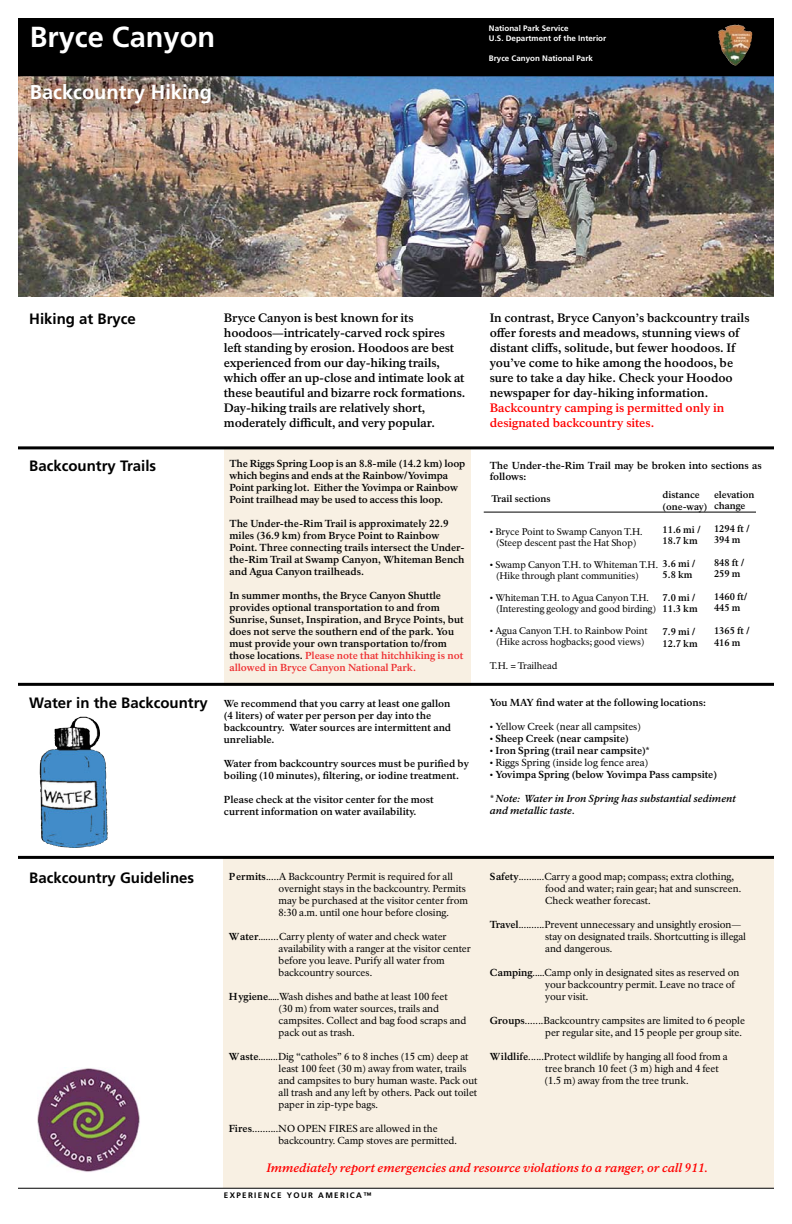
<style>
.page{position:relative;width:792px;height:1224px;background:#fff}
.page>*{position:absolute;margin:0;border:0;box-sizing:border-box;transform-origin:0 0}
.t1{font:700 29px "Frutiger LT Std";color:#fff}
.t2{font:700 20px "Frutiger LT Std";color:#fff}
.t3{font:700 15px "Frutiger LT Std";color:#000}
.t4{font:700 12px/15px "NPS Rawlinson OT";letter-spacing:-.01em;color:#000}
.t5{font:italic 700 12px "NPS Rawlinson OT";color:#f00}
.t6{font:700 12px/15px "NPS Rawlinson OT";color:#f00}
.t7{font:10px/12px "NPS Rawlinson OT";color:#000}
.t8{font:700 10px/12px "NPS Rawlinson OT";letter-spacing:-.005em;color:#000}
.t9{font:italic 700 10px/12px "NPS Rawlinson OT";color:#000}
.t10{font:9.5px/11px "NPS Rawlinson OT";color:#000;text-align:center}
.t11{font:700 9.5px/11.4px "NPS Rawlinson OT";color:#000}
.t12{font:700 8px/10px "Frutiger LT Std";color:#fff}
.t13{font:700 8px "Frutiger LT Std";letter-spacing:.17em;color:#000}
.s1{font-family:"Times New Roman"}
.s2{color:#ee2d2f}
.s3{font-family:"Times New Roman";font-size:9.5px}
.s4{font-family:"Times New Roman";font-weight:400;font-size:9.5px}
.s5{font-weight:700}
</style>
<div class="page">
<div style="left:224px;top:449px;width:246px;height:237px;background:#f8f0e3"></div>
<div style="left:224px;top:857px;width:550px;height:331px;background:#f8f0e3"></div>
<img style="left:18px;top:76px;width:756px;height:221px">
<div style="left:19px;top:18px;width:755px;height:58px;background:#000"></div>
<img style="left:731px;top:42px;width:20px;height:24px">
<hr style="left:18px;top:683px;width:756px;height:3px;background:#000">
<hr style="left:18px;top:446px;width:756px;height:3px;background:#000">
<hr style="left:484px;top:512px;width:272px;height:1px;background:#000">
<img style="left:39px;top:717px;width:69px;height:131px">
<hr style="left:18px;top:856px;width:756px;height:3px;background:#000">
<img style="left:37px;top:1068px;width:103px;height:104px">
<hr style="left:18px;top:1188px;width:756px;height:1px;background:#000">
<h1 class="t1" style="left:30px;top:25px;width:187px">Bryce Canyon</h1>
<h2 class="t2" style="left:30px;top:84px;width:184px">Backcountry Hiking</h2>
<p class="t12" style="left:489px;top:24px;width:119px">National Park Service<br>U.S. Department of the Interior</p>
<p class="t12" style="left:489px;top:54px;width:106px">Bryce Canyon National Park</p>
<h3 class="t3" style="left:29px;top:313px;width:108px">Hiking at Bryce</h3>
<p class="t4" style="left:224px;top:312px;width:243px">Bryce Canyon is best known for its hoodoos—intricately-carved rock spires left standing by erosion. Hoodoos are best experienced from our day-hiking trails, which offer an up-close and intimate look at these beautiful and bizarre rock formations.<br>Day-hiking trails are relatively short, moderately difficult, and very popular.</p>
<p class="t4" style="left:490px;top:312px;width:261px">In contrast, Bryce Canyon’s backcountry trails offer forests and meadows, stunning views of distant cliffs, solitude, but fewer hoodoos. If you’ve come to hike among the hoodoos, be sure to take a day hike. Check your Hoodoo newspaper for day-hiking information.</p>
<p class="t6" style="left:490px;top:402px;width:236px">Backcountry camping is permitted only in designated backcountry sites.</p>
<h3 class="t3" style="left:29px;top:460px;width:128px">Backcountry Trails</h3>
<p class="t8" style="left:490px;top:461px;width:274px;line-height:11px">The Under-the-Rim Trail may be broken into sections as follows:</p>
<p class="t11" style="left:492px;top:494px;width:61px">Trail sections</p>
<p class="t10" style="left:490px;top:527px;width:154px"><span class="s1">•</span> Bryce Point to Swamp Canyon T.H. (Steep descent past the Hat Shop)</p>
<p class="t10" style="left:496px;top:560px;width:164px;text-align:left;text-indent:-6px"><span class="s1">•</span> Swamp Canyon T.H. to Whiteman T.H. (Hike through plant communities)</p>
<p class="t10" style="left:496px;top:593px;width:162px;text-align:left;text-indent:-6px"><span class="s1">•</span> Whiteman T.H. to Agua Canyon T.H. (Interesting geology and good birding)</p>
<p class="t10" style="left:490px;top:626px;width:159px"><span class="s1">•</span> Agua Canyon T.H. to Rainbow Point (Hike across hogbacks; good views)</p>
<p class="t10" style="left:490px;top:661px;width:69px">T.H. = Trailhead</p>
<p class="t8" style="left:230px;top:459px;width:237px">The Riggs Spring Loop is an 8.8-mile (14.2 km) loop which begins and ends at the Rainbow/Yovimpa Point parking lot. Either the Yovimpa or Rainbow Point trailhead may be used to access this loop.</p>
<p class="t8" style="left:230px;top:519px;width:237px">The Under-the-Rim Trail is approximately 22.9 miles (36.9 km) from Bryce Point to Rainbow Point. Three connecting trails intersect the Under&shy;the-Rim Trail at Swamp Canyon, Whiteman Bench and Agua Canyon trailheads.</p>
<p class="t8" style="left:229px;top:591px;width:236px">In summer months, the Bryce Canyon Shuttle provides optional transportation to and from Sunrise, Sunset, Inspiration, and Bryce Points, but does not serve the southern end of the park. You must provide your own transportation to/from those locations. <span class="s2">Please note that hitchhiking is not allowed in Bryce Canyon National Park.</span></p>
<p class="t11" style="left:714px;top:490px;width:42px;line-height:11px">elevation change</p>
<p class="t11" style="left:714px;top:523px;width:37px">1294 ft /<br>394 m</p>
<p class="t11" style="left:714px;top:558px;width:32px">848 ft /<br>259 m</p>
<p class="t11" style="left:714px;top:592px;width:35px">1460 ft/<br>445 m</p>
<p class="t11" style="left:714px;top:626px;width:37px">1365 ft /<br>416 m</p>
<p class="t11" style="left:663px;top:490px;width:46px">distance (one-way)</p>
<p class="t11" style="left:663px;top:525px;width:40px">11.6 mi /<br>18.7 km</p>
<p class="t11" style="left:663px;top:559px;width:34px">3.6 mi /<br>5.8 km</p>
<p class="t11" style="left:663px;top:593px;width:37px">7.0 mi /<br>11.3 km</p>
<p class="t11" style="left:663px;top:627px;width:37px">7.9 mi /<br>12.7 km</p>
<h3 class="t3" style="left:29px;top:697px;width:180px">Water in the Backcountry</h3>
<p class="t8" style="left:224px;top:698px;width:229px">We recommend that you carry at least one gallon (4 liters) of water per person per day into the backcountry. Water sources are intermittent and unreliable.</p>
<p class="t8" style="left:224px;top:758px;width:247px">Water from backcountry sources must be purified by boiling (10 minutes), filtering, or iodine treatment.</p>
<p class="t8" style="left:224px;top:794px;width:212px">Please check at the visitor center for the most current information on water availability.</p>
<p class="t8" style="left:490px;top:698px;width:218px">You MAY find water at the following locations:</p>
<p class="t7" style="left:490px;top:722px;width:153px"><span class="s3">•</span> Yellow Creek (near all campsites)</p>
<p class="t8" style="left:490px;top:734px;width:141px"><span class="s4">•</span> Sheep Creek (near campsite)</p>
<p class="t8" style="left:490px;top:746px;width:161px"><span class="s4">•</span> Iron Spring (trail near campsite)*</p>
<p class="t7" style="left:490px;top:758px;width:160px"><span class="s3">•</span> Riggs Spring (inside log fence area)</p>
<p class="t8" style="left:490px;top:770px;width:229px"><span class="s4">•</span> Yovimpa Spring (below Yovimpa Pass campsite)</p>
<p class="t9" style="left:490px;top:794px;width:248px">* Note: Water in Iron Spring has substantial sediment and metallic taste.</p>
<h3 class="t3" style="left:29px;top:872px;width:167px">Backcountry Guidelines</h3>
<p class="t7" style="left:279px;top:872px;width:191px;text-indent:-50px"><span class="s5">Permits</span>.....A Backcountry Permit is required for all overnight stays in the backcountry. Permits may be purchased at the visitor center from 8:30 a.m. until one hour before closing.</p>
<p class="t7" style="left:279px;top:932px;width:194px;text-indent:-50px"><span class="s5">Water</span>........Carry plenty of water and check water availability with a ranger at the visitor center before you leave. Purify all water from backcountry sources.</p>
<p class="t7" style="left:279px;top:992px;width:189px;text-indent:-50px"><span class="s5">Hygiene</span>.....Wash dishes and bathe at least 100 feet<br>(30 m) from water sources, trails and campsites. Collect and bag food scraps and pack out as trash.</p>
<p class="t7" style="left:279px;top:1052px;width:200px;text-indent:-50px"><span class="s5">Waste</span>........Dig “catholes” 6 to 8 inches (15 cm) deep at least 100 feet (30 m) away from water, trails and campsites to bury human waste. Pack out all trash and any left by others. Pack out toilet paper in zip-type bags.</p>
<p class="t7" style="left:278px;top:1124px;width:180px;text-indent:-49px"><span class="s5">Fires</span>..........NO OPEN FIRES are allowed in the backcountry. Camp stoves are permitted.</p>
<p class="t7" style="left:545px;top:872px;width:198px;text-indent:-55px"><span class="s5">Safety</span>..........Carry a good map; compass; extra clothing, food and water; rain gear; hat and sunscreen.<br>Check weather forecast.</p>
<p class="t7" style="left:545px;top:920px;width:202px;text-indent:-55px"><span class="s5">Travel</span>..........Prevent unnecessary and unsightly erosion— stay on designated trails. Shortcutting is illegal and dangerous.</p>
<p class="t7" style="left:545px;top:968px;width:196px;text-indent:-55px"><span class="s5">Camping</span>.....Camp only in designated sites as reserved on your backcountry permit. Leave no trace of your visit.</p>
<p class="t7" style="left:545px;top:1016px;width:201px;text-indent:-55px"><span class="s5">Groups</span>.......Backcountry campsites are limited to 6 people per regular site, and 15 people per group site.</p>
<p class="t7" style="left:544px;top:1052px;width:185px;text-indent:-55px"><span class="s5">Wildlife</span>......Protect wildlife by hanging all food from a tree branch 10 feet (3 m) high and 4 feet (1.5 m) away from the tree trunk.</p>
<p class="t5" style="left:267px;top:1163px;width:443px">Immediately report emergencies and resource violations to a ranger, or call 911.</p>
<p class="t13" style="left:224px;top:1192px;width:149px">EXPERIENCE YOUR AMERICA™</p>
</div>
